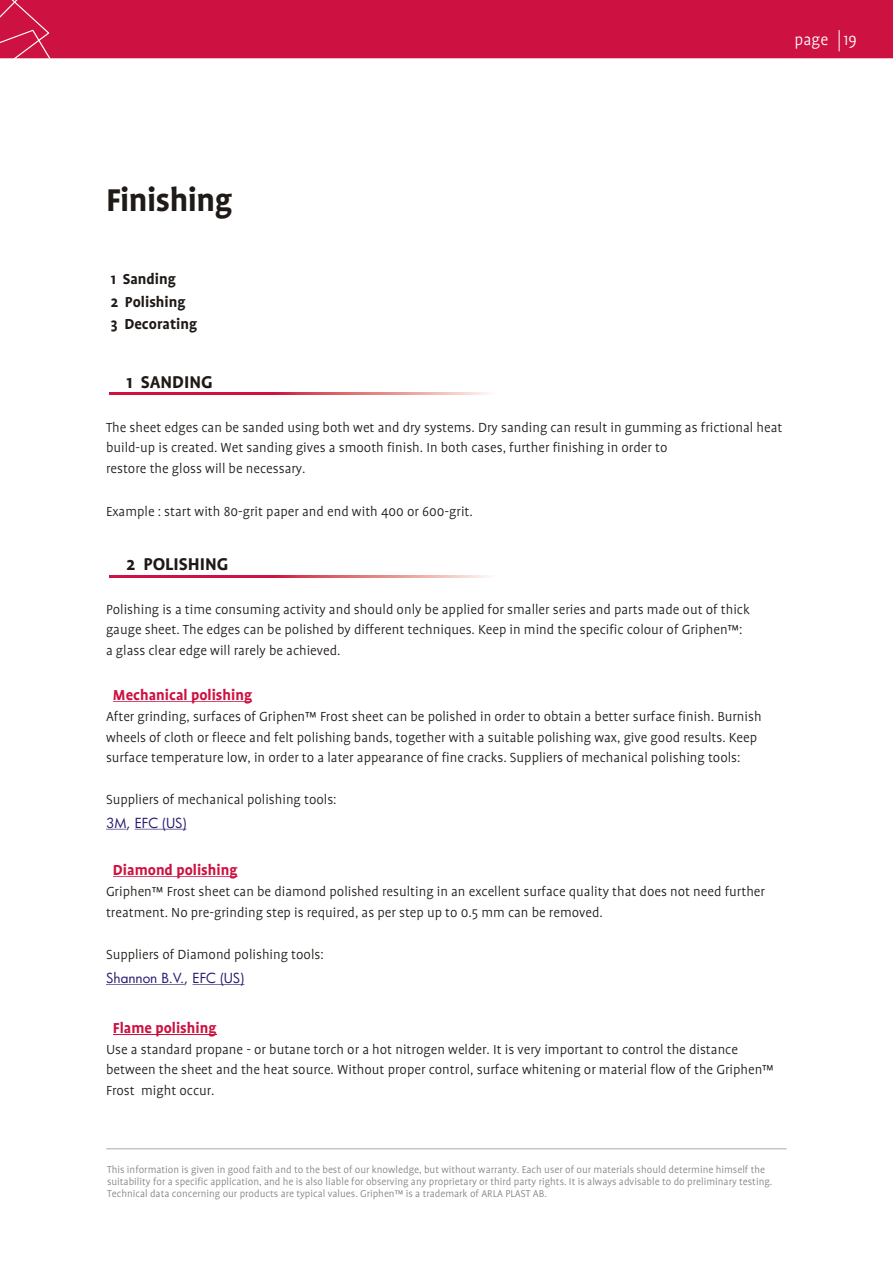
<style>
.page{position:relative;width:893px;height:1263px;background:#fff}
.page>*{position:absolute;margin:0;border:0;box-sizing:border-box;transform-origin:0 0}
.t1{font:36px "Profile Bold CE";letter-spacing:-.015em;color:#1f1a17}
.t2{font:19.5px "Profile Bold CE";color:#1f1a17}
.t3{font:18px "Profile Light CE";color:#fff}
.t4{font:16.5px "Profile Bold CE";color:#cd1141}
.t5{font:16.5px/22.6px "Profile Bold CE";color:#1f1a17}
.t6{font:15px/20.9px "Profile Light CE";color:#1f1a17}
.t7{font:13.5px "Futura";color:#291770}
.t8{font:11.25px/11.9px "Profile Light CE";color:#828282}
</style>
<div class="page">
<div style="left:53px;top:0;width:840px;height:58px;background:#cd1141"></div>
<svg style="left:839px;top:30px;width:1px;height:21px"></svg>
<svg style="left:0;top:0;width:53px;height:59px;background:#d0234f"></svg>
<hr style="left:113px;top:701px;width:139px;height:1px;background:#cd1141">
<hr style="left:113px;top:876px;width:124px;height:1px;background:#cd1141">
<svg style="left:106px;top:829px;width:20px;height:1px"></svg>
<hr style="left:135px;top:829px;width:52px;height:1px;background:#291770">
<svg style="left:109px;top:392px;width:380px;height:2px"></svg>
<svg style="left:109px;top:575px;width:380px;height:2px"></svg>
<hr style="left:106px;top:984px;width:78px;height:1px;background:#291770">
<hr style="left:193px;top:984px;width:51px;height:1px;background:#291770">
<hr style="left:106px;top:1148px;width:681px;height:1px;background:#aba8a8">
<hr style="left:113px;top:1034px;width:104px;height:1px;background:#cd1141">
<p class="t3" style="left:795px;top:31px;width:64px">page 19</p>
<h1 class="t1" style="left:106px;top:183px;width:128px">Finishing</h1>
<p class="t5" style="left:111px;top:268px;width:88px">1 Sanding<br>2 Polishing<br>3 Decorating</p>
<h2 class="t2" style="left:126px;top:373px;width:88px">1 SANDING</h2>
<p class="t6" style="left:106px;top:417px;width:678px">The sheet edges can be sanded using both wet and dry systems. Dry sanding can result in gumming as frictional heat build-up is created. Wet sanding gives a smooth finish. In both cases, further finishing in order to<br>restore the gloss will be necessary.</p>
<p class="t6" style="left:106px;top:501px;width:368px">Example : start with 80-grit paper and end with 400 or 600-grit.</p>
<h2 class="t2" style="left:126px;top:555px;width:103px">2 POLISHING</h2>
<p class="t6" style="left:106px;top:599px;width:645px">Polishing is a time consuming activity and should only be applied for smaller series and parts made out of thick gauge sheet. The edges can be polished by different techniques. Keep in mind the specific colour of Griphen™: a glass clear edge will rarely be achieved.</p>
<p class="t4" style="left:113px;top:687px;width:141px">Mechanical polishing</p>
<p class="t6" style="left:106px;top:707px;width:657px">After grinding, surfaces of Griphen™ Frost sheet can be polished in order to obtain a better surface finish. Burnish wheels of cloth or fleece and felt polishing bands, together with a suitable polishing wax, give good results. Keep surface temperature low, in order to a later appearance of fine cracks. Suppliers of mechanical polishing tools:</p>
<p class="t6" style="left:106px;top:790px;width:232px">Suppliers of mechanical polishing tools:</p>
<p class="t7" style="left:106px;top:817px;width:82px">3M, EFC (US)</p>
<p class="t4" style="left:113px;top:862px;width:126px">Diamond polishing</p>
<p class="t6" style="left:106px;top:882px;width:661px">Griphen™ Frost sheet can be diamond polished resulting in an excellent surface quality that does not need further treatment. No pre-grinding step is required, as per step up to 0.5 mm can be removed.</p>
<p class="t6" style="left:106px;top:944px;width:219px">Suppliers of Diamond polishing tools:</p>
<p class="t7" style="left:106px;top:973px;width:140px">Shannon B.V., EFC (US)</p>
<p class="t4" style="left:113px;top:1020px;width:105px">Flame polishing</p>
<p class="t6" style="left:106px;top:1040px;width:669px;line-height:20.1px">Use a standard propane - or butane torch or a hot nitrogen welder. It is very important to control the distance between the sheet and the heat source. Without proper control, surface whitening or material flow of the Griphen™<br>Frost might occur.</p>
<p class="t8" style="left:107px;top:1164px;width:667px">This information is given in good faith and to the best of our knowledge, but without warranty. Each user of our materials should determine himself the suitability for a specific application, and he is also liable for observing any proprietary or third party rights. It is always advisable to do preliminary testing.<br>Technical data concerning our products are typical values. Griphen™ is a trademark of ARLA PLAST AB.</p>
</div>
